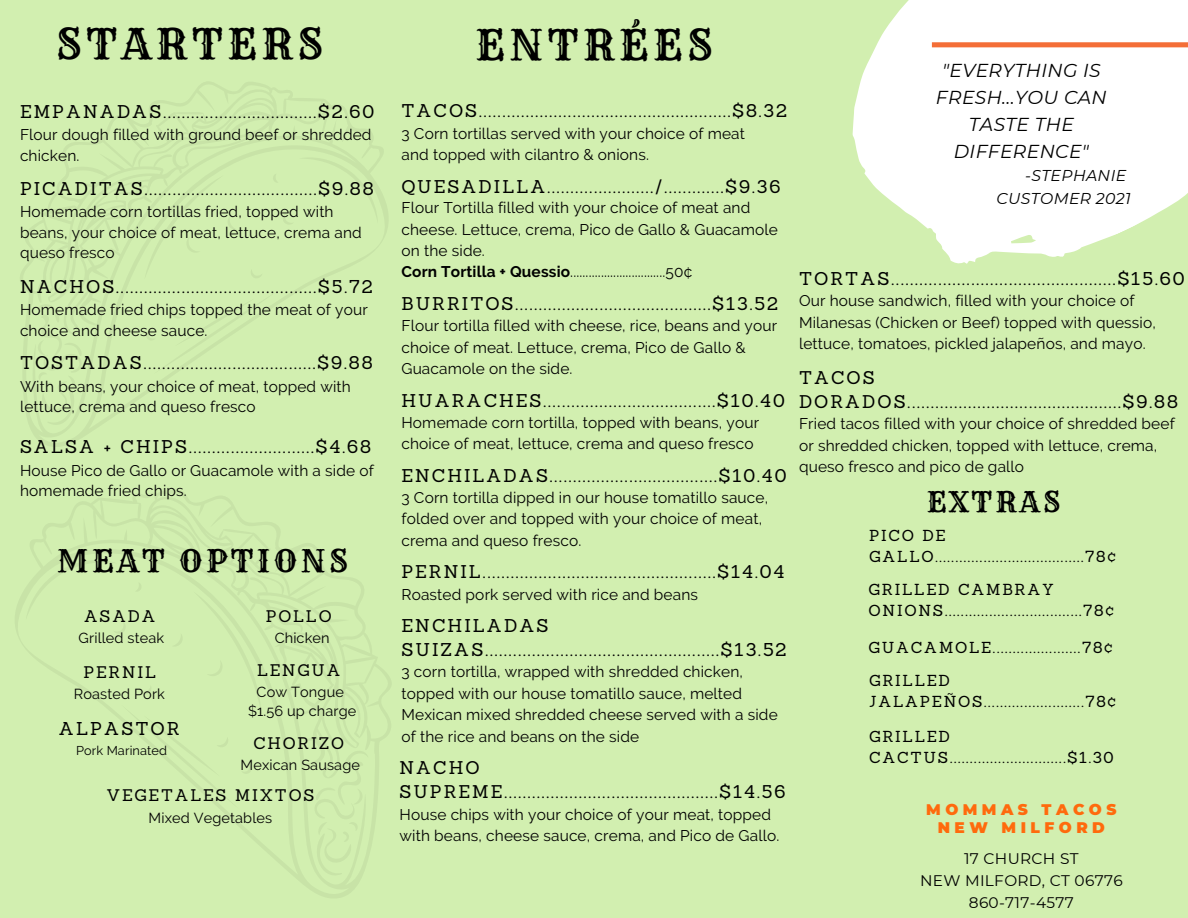
<style>
.page{position:relative;width:1188px;height:918px;background:#d2efb0}
.page>*{position:absolute;margin:0;border:0;box-sizing:border-box;transform-origin:0 0}
.t1{font:41.7px "Rye";letter-spacing:.11em;color:#000}
.t2{font:30.75px "Rye";letter-spacing:.11em;color:#000}
.t3{font:28.05px "Rye";letter-spacing:.11em;color:#000}
.t4{font:italic 18.75px/27px "Montserrat";letter-spacing:.02em;color:#000;text-align:center}
.t5{font:18.15px "Sanchez";letter-spacing:.11em;color:#000}
.t6{font:18px/23.9px "Sanchez";letter-spacing:.11em;color:#000}
.t7{font:16.35px "Sanchez";letter-spacing:.11em;color:#000}
.t8{font:italic 15.75px "Montserrat";letter-spacing:.02em;color:#000}
.t9{font:15.6px/20.7px "Sanchez";letter-spacing:.11em;color:#000}
.t10{font:15.45px/21.3px "Raleway";letter-spacing:.01em;color:#000}
.t11{font:15.45px/20.7px "Sanchez";letter-spacing:.11em;color:#000}
.t12{font:15.3px "Montserrat";letter-spacing:.02em;color:#000}
.t13{font:900 15.3px "Montserrat";letter-spacing:.295em;color:#ff6a0d}
.t14{font:14.55px "Raleway";letter-spacing:.01em;color:#000}
.t15{font:12.75px "Raleway";letter-spacing:.01em;color:#000}
.s1{font-weight:700}
</style>
<div class="page">
<svg style="left:852px;top:0;width:336px;height:264px;fill:#fff"></svg>
<svg style="left:932px;top:42px;width:256px;height:5px"></svg>
<svg style="left:20px;top:82px;width:368px;height:352px"></svg>
<svg style="left:250px;top:267px;width:13px;height:13px"></svg>
<svg style="left:34px;top:300px;width:54px;height:135px"></svg>
<svg style="left:141px;top:291px;width:149px;height:84px"></svg>
<svg style="left:125px;top:175px;width:118px;height:105px"></svg>
<svg style="left:272px;top:144px;width:107px;height:94px"></svg>
<svg style="left:15px;top:435px;width:376px;height:463px"></svg>
<svg style="left:24px;top:539px;width:347px;height:351px"></svg>
<p class="t1" style="left:56px;top:18px;width:268px">STARTERS</p>
<p class="t6" style="left:20px;top:99px;width:356px">EMPANADAS.................................$2.60</p>
<p class="t10" style="left:20px;top:124px;width:353px;line-height:20.5px">Flour dough filled with ground beef or shredded chicken.</p>
<p class="t6" style="left:20px;top:177px;width:355px">PICADITAS.....................................$9.88</p>
<p class="t10" style="left:20px;top:202px;width:343px;line-height:20.5px">Homemade corn tortillas fried, topped with beans, your choice of meat, lettuce, crema and queso fresco</p>
<p class="t6" style="left:20px;top:275px;width:354px">NACHOS...........................................$5.72</p>
<p class="t10" style="left:20px;top:299px;width:349px;line-height:20.5px">Homemade fried chips topped the meat of your choice and cheese sauce.</p>
<p class="t6" style="left:20px;top:351px;width:354px">TOSTADAS.....................................$9.88</p>
<p class="t10" style="left:20px;top:376px;width:332px;line-height:20.5px">With beans, your choice of meat, topped with lettuce, crema and queso fresco</p>
<p class="t6" style="left:20px;top:435px;width:352px">SALSA + CHIPS...........................$4.68</p>
<p class="t10" style="left:20px;top:460px;width:355px;line-height:20.5px">House Pico de Gallo or Guacamole with a side of homemade fried chips.</p>
<p class="t2" style="left:57px;top:542px;width:292px">MEAT OPTIONS</p>
<p class="t7" style="left:84px;top:606px;width:73px">ASADA</p>
<p class="t14" style="left:79px;top:630px;width:87px">Grilled steak</p>
<p class="t7" style="left:266px;top:606px;width:67px">POLLO</p>
<p class="t14" style="left:275px;top:630px;width:57px">Chicken</p>
<p class="t7" style="left:84px;top:662px;width:74px">PERNIL</p>
<p class="t14" style="left:74px;top:686px;width:93px">Roasted Pork</p>
<p class="t5" style="left:59px;top:717px;width:122px">ALPASTOR</p>
<p class="t15" style="left:76px;top:743px;width:93px">Pork Marinated</p>
<p class="t7" style="left:257px;top:660px;width:85px">LENGUA</p>
<p class="t14" style="left:257px;top:683px;width:89px">Cow Tongue</p>
<p class="t14" style="left:248px;top:702px;width:110px">$1.56 up charge</p>
<p class="t7" style="left:253px;top:732px;width:92px">CHORIZO</p>
<p class="t14" style="left:241px;top:757px;width:121px">Mexican Sausage</p>
<p class="t7" style="left:106px;top:785px;width:209px">VEGETALES MIXTOS</p>
<p class="t14" style="left:149px;top:809px;width:125px">Mixed Vegetables</p>
<p class="t1" style="left:475px;top:19px;width:239px">ENTRÉES</p>
<p class="t6" style="left:401px;top:99px;width:387px">TACOS......................................................$8.32</p>
<p class="t10" style="left:401px;top:123px;width:345px">3 Corn tortillas served with your choice of meat and topped with cilantro &amp; onions.</p>
<p class="t6" style="left:401px;top:174px;width:380px">QUESADILLA......................./.............$9.36</p>
<p class="t10" style="left:401px;top:197px;width:378px">Flour Tortilla filled with your choice of meat and cheese. Lettuce, crema, Pico de Gallo &amp; Guacamole on the side.</p>
<p class="t10" style="left:401px;top:261px;width:292px"><span class="s1">Corn Tortilla + Quessio</span>...............................50¢</p>
<p class="t6" style="left:401px;top:291px;width:378px">BURRITOS..........................................$13.52</p>
<p class="t10" style="left:401px;top:315px;width:377px">Flour tortilla filled with cheese, rice, beans and your choice of meat. Lettuce, crema, Pico de Gallo &amp;<br>Guacamole on the side.</p>
<p class="t6" style="left:401px;top:388px;width:385px">HUARACHES.....................................$10.40</p>
<p class="t10" style="left:401px;top:412px;width:359px">Homemade corn tortilla, topped with beans, your choice of meat, lettuce, crema and queso fresco</p>
<p class="t6" style="left:401px;top:463px;width:387px">ENCHILADAS....................................$10.40</p>
<p class="t10" style="left:401px;top:487px;width:368px">3 Corn tortilla dipped in our house tomatillo sauce, folded over and topped with your choice of meat, crema and queso fresco.</p>
<p class="t6" style="left:401px;top:560px;width:384px">PERNIL..................................................$14.04</p>
<p class="t10" style="left:401px;top:583px;width:298px">Roasted pork served with rice and beans</p>
<p class="t6" style="left:401px;top:613px;width:387px">ENCHILADAS<br>SUIZAS..................................................$13.52</p>
<p class="t10" style="left:401px;top:661px;width:378px">3 corn tortilla, wrapped with shredded chicken, topped with our house tomatillo sauce, melted Mexican mixed shredded cheese served with a side of the rice and beans on the side</p>
<p class="t6" style="left:400px;top:755px;width:387px">NACHO<br>SUPREME..............................................$14.56</p>
<p class="t10" style="left:400px;top:803px;width:381px">House chips with your choice of your meat, topped with beans, cheese sauce, crema, and Pico de Gallo.</p>
<p class="t4" style="left:936px;top:56px;width:172px">"EVERYTHING IS<br>FRESH...YOU CAN<br>TASTE THE<br>DIFFERENCE"</p>
<p class="t8" style="left:1025px;top:166px;width:103px">-STEPHANIE</p>
<p class="t8" style="left:997px;top:188px;width:136px">CUSTOMER 2021</p>
<p class="t6" style="left:799px;top:267px;width:387px">TORTAS................................................$15.60</p>
<p class="t10" style="left:799px;top:290px;width:358px">Our house sandwich, filled with your choice of<br>Milanesas (Chicken or Beef) topped with quessio, lettuce, tomatoes, pickled jalapeños, and mayo.</p>
<p class="t6" style="left:799px;top:365px;width:380px">TACOS<br>DORADOS..............................................$9.88</p>
<p class="t10" style="left:799px;top:413px;width:377px">Fried tacos filled with your choice of shredded beef or shredded chicken, topped with lettuce, crema, queso fresco and pico de gallo</p>
<p class="t3" style="left:927px;top:484px;width:135px">EXTRAS</p>
<p class="t11" style="left:869px;top:525px;width:248px">PICO DE<br>GALLO.....................................78¢</p>
<p class="t9" style="left:869px;top:579px;width:247px">GRILLED CAMBRAY<br>ONIONS..................................78¢</p>
<p class="t11" style="left:869px;top:637px;width:245px">GUACAMOLE......................78¢</p>
<p class="t11" style="left:869px;top:670px;width:248px">GRILLED<br>JALAPEÑOS.........................78¢</p>
<p class="t11" style="left:869px;top:726px;width:82px">GRILLED</p>
<p class="t11" style="left:869px;top:747px;width:246px">CACTUS.............................$1.30</p>
<p class="t13" style="left:926px;top:801px;width:192px">MOMMAS TACOS</p>
<p class="t13" style="left:938px;top:818px;width:169px">NEW MILFORD</p>
<p class="t12" style="left:964px;top:849px;width:116px">17 CHURCH ST</p>
<p class="t12" style="left:920px;top:871px;width:204px">NEW MILFORD, CT 06776</p>
<p class="t12" style="left:969px;top:893px;width:106px">860-717-4577</p>
</div>
